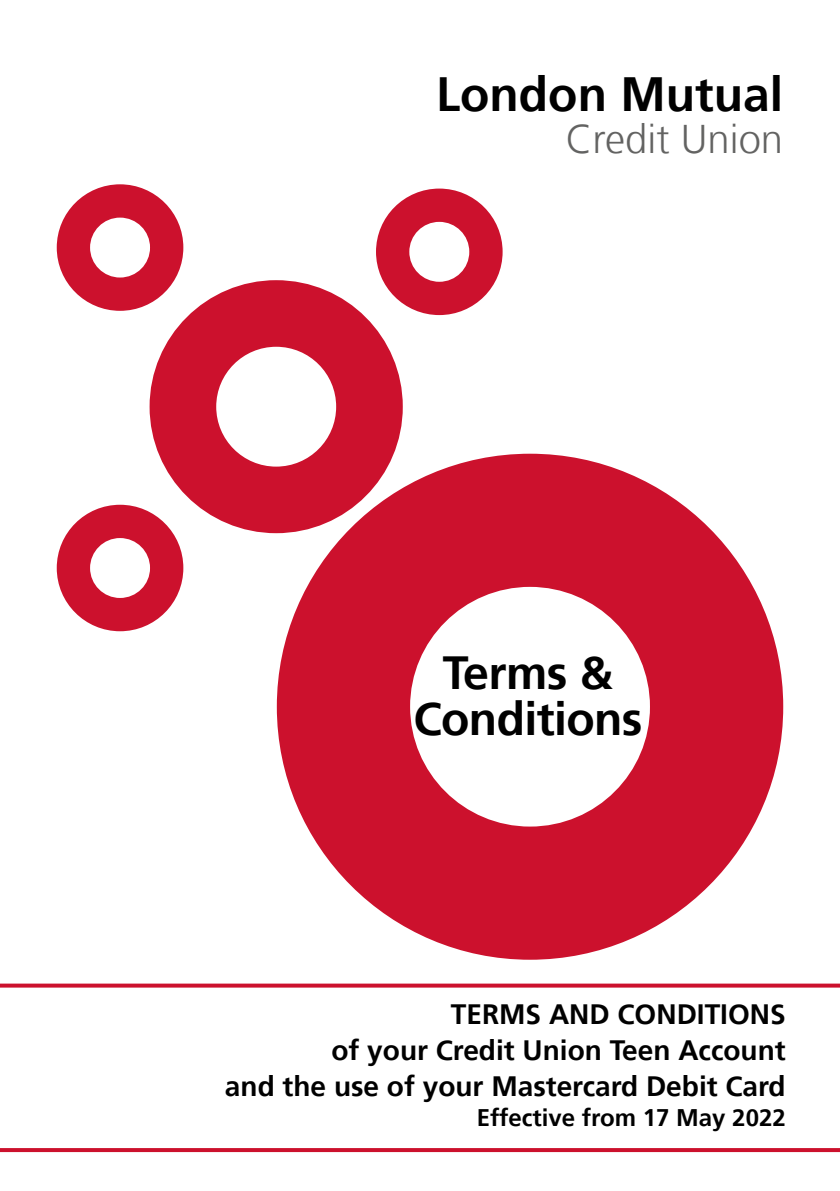
<style>
.page{position:relative;width:840px;height:1191px;background:#fff}
.page>*{position:absolute;margin:0;border:0;box-sizing:border-box;transform-origin:0 0}
.t1{font:700 48px "Frutiger 65";color:#000}
.t2{font:700 46.4px/46.4px "Frutiger 65";letter-spacing:-.015em;color:#000;text-align:center}
.t3{font:300 40px "Frutiger";color:#636362}
.t4{font:700 28px/36px "Frutiger 65";color:#000;text-align:right}
.t5{font:700 24px "Frutiger 65";color:#000}
</style>
<div class="page">
<svg style="left:0;top:983px;width:839px;height:169px"></svg>
<div style="left:149px;top:280px;width:253px;height:253px;background:#cc112d;border-radius:50%"></div>
<div style="left:216px;top:347px;width:120px;height:119px;background:#fff;border-radius:50%"></div>
<div style="left:376px;top:189px;width:126px;height:126px;background:#cc112d;border-radius:50%"></div>
<div style="left:409px;top:222px;width:60px;height:60px;background:#fff;border-radius:50%"></div>
<div style="left:277px;top:454px;width:505px;height:505px;background:#cc112d;border-radius:50%"></div>
<div style="left:410px;top:587px;width:239px;height:239px;background:#fff;border-radius:50%"></div>
<div style="left:360px;top:1121px;width:74px;height:23px;background:#fff"></div>
<div style="left:57px;top:505px;width:126px;height:126px;background:#cc112d;border-radius:50%"></div>
<div style="left:90px;top:538px;width:60px;height:60px;background:#fff;border-radius:50%"></div>
<div style="left:57px;top:184px;width:126px;height:127px;background:#cc112d;border-radius:50%"></div>
<div style="left:90px;top:218px;width:60px;height:59px;background:#fff;border-radius:50%"></div>
<h1 class="t1" style="left:436px;top:74px;width:348px">London Mutual</h1>
<h3 class="t3" style="left:565px;top:122px;width:219px">Credit Union</h3>
<h2 class="t2" style="left:413px;top:653px;width:230px">Terms &amp;<br>Conditions</h2>
<p class="t4" style="left:225px;top:998px;width:562px">TERMS AND CONDITIONS<br>of your Credit Union Teen Account<br>and the use of your Mastercard Debit Card</p>
<p class="t5" style="left:476px;top:1107px;width:310px">Effective from 17 May 2022</p>
</div>
